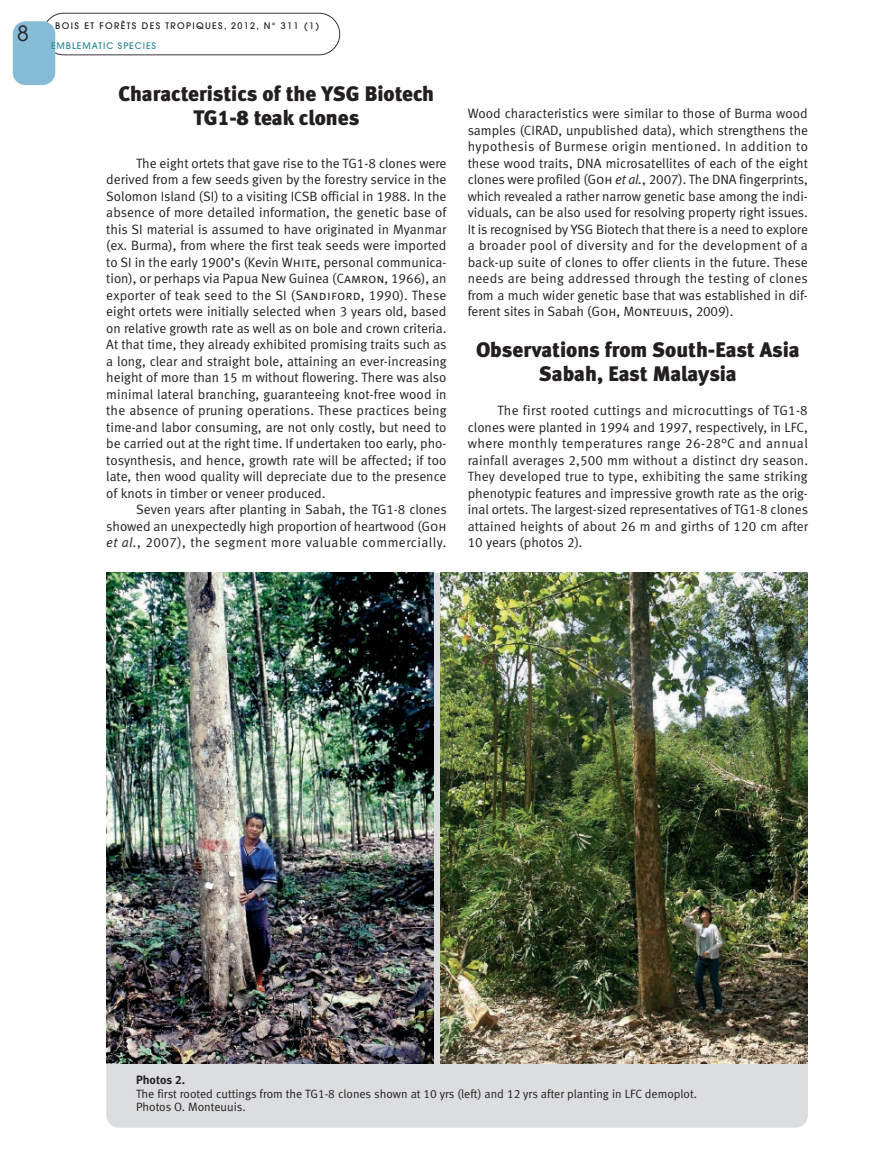
<style>
.page{position:relative;width:893px;height:1149px;background:#fff}
.page>*{position:absolute;margin:0;border:0;box-sizing:border-box;transform-origin:0 0}
.t1{font:21px/24px "Meta Black LF";color:#231f20;text-align:center}
.t2{font:21px "Avant Garde";color:#231f20}
.t3{font:13.5px/16.5px "Meta Normal LF";color:#231f20;text-align:justify}
.t4{font:12px/13.5px "Meta Normal LF";color:#231f20}
.t5{font:12px "Meta Bold LF";color:#231f20}
.t6{font:500 9px "Avant Garde";letter-spacing:.15em;color:#231f20}
.t7{font:500 9px "Avant Garde";letter-spacing:.1em;color:#2c8993}
.s1{font-family:"Meta Normal LF Caps"}
.s2{font-style:italic}
</style>
<div class="page">
<svg style="left:46px;top:13px;width:294px;height:42px"></svg>
<div style="left:13px;top:21px;width:42px;height:64px;background:#86bcd6;border-radius:13px"></div>
<div style="left:106px;top:573px;width:702px;height:554px;background:#dcdddf;border-radius:13px"></div>
<img style="left:106px;top:573px;width:327px;height:490px">
<img style="left:440px;top:573px;width:368px;height:490px">
<h1 class="t2" style="left:17px;top:26px;width:13px">8</h1>
<p class="t6" style="left:55px;top:23px;width:265px">BOIS ET FORÊTS DES TROPIQUES, 2012, N° 311 (1)</p>
<p class="t7" style="left:51px;top:42px;width:107px">EMBLEMATIC SPECIES</p>
<h1 class="t1" style="left:119px;top:83px;width:317px">Characteristics of the YSG Biotech<br>TG1-8 teak clones</h1>
<p class="t3" style="left:106px;top:156px;width:342px;text-indent:30px">The eight ortets that gave rise to the TG1-8 clones were derived from a few seeds given by the forestry service in the Solomon Island (SI) to a visiting ICSB official in 1988. In the absence of more detailed information, the genetic base of this SI material is assumed to have originated in Myanmar (ex. Burma), from where the first teak seeds were imported to SI in the early 1900’s (Kevin <span class="s1">White</span>, personal communica&shy;tion), or perhaps via Papua New Guinea (<span class="s1">Camron</span>, 1966), an exporter of teak seed to the SI (<span class="s1">Sandiford,</span> 1990). These eight ortets were initially selected when 3 years old, based on relative growth rate as well as on bole and crown criteria.<br>At that time, they already exhibited promising traits such as a long, clear and straight bole, attaining an ever-increasing height of more than 15 m without flowering. There was also minimal lateral branching, guaranteeing knot-free wood in the absence of pruning operations. These practices being time-and labor consuming, are not only costly, but need to be carried out at the right time. If undertaken too early, pho&shy;tosynthesis, and hence, growth rate will be affected; if too late, then wood quality will depreciate due to the presence of knots in timber or veneer produced.</p>
<p class="t3" style="left:106px;top:502px;width:342px;text-indent:30px">Seven years after planting in Sabah, the TG1-8 clones showed an unexpectedly high proportion of heartwood (<span class="s1">Goh </span><span class="s2">et al.</span>, 2007), the segment more valuable commercially.</p>
<p class="t3" style="left:468px;top:106px;width:342px">Wood characteristics were similar to those of Burma wood samples (CIRAD, unpublished data), which strengthens the hypothesis of Burmese origin mentioned. In addition to these wood traits, DNA microsatellites of each of the eight clones were profiled (<span class="s1">Goh</span> <span class="s2">et al.</span>, 2007). The DNA fingerprints, which revealed a rather narrow genetic base among the indi&shy;viduals, can be also used for resolving property right issues.<br>It is recognised by YSG Biotech that there is a need to explore a broader pool of diversity and for the development of a back-up suite of clones to offer clients in the future. These needs are being addressed through the testing of clones from a much wider genetic base that was established in dif&shy;ferent sites in Sabah (<span class="s1">Goh</span>, <span class="s1">Monteuuis,</span> 2009).</p>
<h1 class="t1" style="left:476px;top:339px;width:325px">Observations from South-East Asia<br>Sabah, East Malaysia</h1>
<p class="t3" style="left:468px;top:403px;width:342px;text-indent:30px">The first rooted cuttings and microcuttings of TG1-8 clones were planted in 1994 and 1997, respectively, in LFC, where monthly temperatures range 26-28°C and annual rainfall averages 2,500 mm without a distinct dry season.<br>They developed true to type, exhibiting the same striking phenotypic features and impressive growth rate as the orig&shy;inal ortets. The largest-sized representatives of TG1-8 clones attained heights of about 26 m and girths of 120 cm after 10 years (photos 2).</p>
<p class="t5" style="left:136px;top:1075px;width:50px">Photos 2.</p>
<p class="t4" style="left:136px;top:1087px;width:563px">The first rooted cuttings from the TG1-8 clones shown at 10 yrs (left) and 12 yrs after planting in LFC demoplot.<br>Photos O. Monteuuis.</p>
</div>
